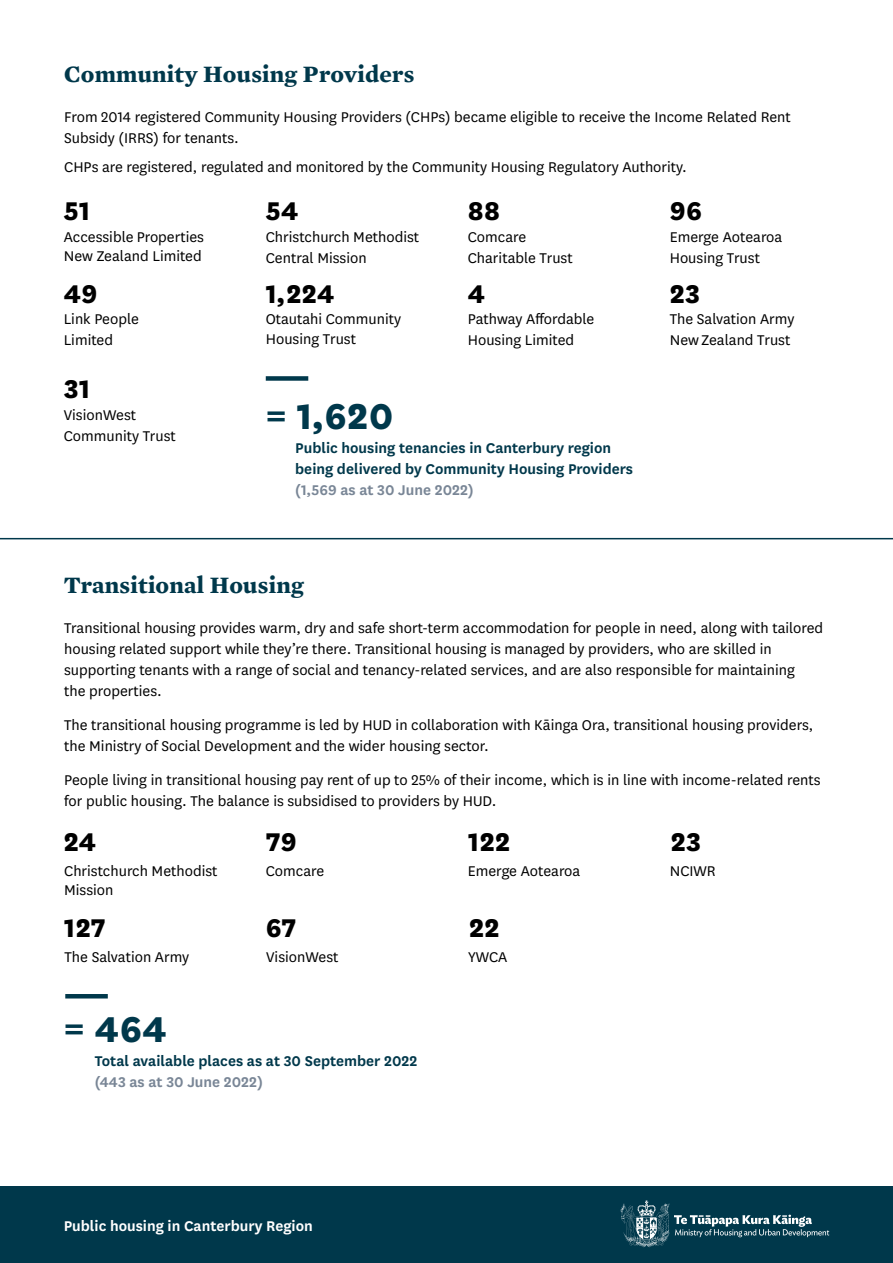
<style>
.page{position:relative;width:893px;height:1263px;background:#fff}
.page>*{position:absolute;margin:0;border:0;box-sizing:border-box;transform-origin:0 0}
.t1{font:800 42px "National";letter-spacing:.01em;color:#00384b}
.t2{font:800 30px "National";letter-spacing:.01em;color:#000}
.t3{font:700 24px "Mercury Text G1";letter-spacing:.01em;color:#00384b}
.t4{font:16.5px/21px "National";color:#000}
.t5{font:600 16.5px/21px "National";color:#00384b}
.t6{font:600 16.5px "National";color:#798696}
.t7{font:600 16.5px "National";color:#fff}
</style>
<div class="page">
<div style="left:266px;top:376px;width:42px;height:5px;background:#00384b"></div>
<hr style="left:0;top:538px;width:893px;height:1px;background:#00384b">
<div style="left:0;top:1186px;width:893px;height:77px;background:#00384b"></div>
<hr style="left:65px;top:994px;width:43px;height:4px;background:#00384b">
<svg style="left:621px;top:1200px;width:208px;height:47px"></svg>
<h3 class="t3" style="left:64px;top:59px;width:352px">Community Housing Providers</h3>
<p class="t4" style="left:64px;top:106px;width:728px">From 2014 registered Community Housing Providers (CHPs) became eligible to receive the Income Related Rent<br>Subsidy (IRRS) for tenants.</p>
<p class="t4" style="left:64px;top:156px;width:624px">CHPs are registered, regulated and monitored by the Community Housing Regulatory Authority.</p>
<h2 class="t2" style="left:64px;top:190px;width:28px">51</h2>
<p class="t4" style="left:64px;top:226px;width:142px;line-height:19.5px">Accessible Properties<br>New Zealand Limited</p>
<h2 class="t2" style="left:468px;top:190px;width:34px">88</h2>
<p class="t4" style="left:468px;top:226px;width:106px">Comcare<br>Charitable Trust</p>
<h2 class="t2" style="left:670px;top:190px;width:34px">96</h2>
<p class="t4" style="left:670px;top:226px;width:114px">Emerge Aotearoa<br>Housing Trust</p>
<h2 class="t2" style="left:266px;top:190px;width:34px">54</h2>
<p class="t4" style="left:266px;top:226px;width:155px">Christchurch Methodist<br>Central Mission</p>
<h2 class="t2" style="left:64px;top:272px;width:35px">49</h2>
<p class="t4" style="left:64px;top:308px;width:77px">Link People<br>Limited</p>
<h2 class="t2" style="left:266px;top:272px;width:70px">1,224</h2>
<p class="t4" style="left:266px;top:309px;width:137px;line-height:19.5px">Otautahi Community<br>Housing Trust</p>
<h2 class="t2" style="left:468px;top:272px;width:19px">4</h2>
<p class="t4" style="left:468px;top:308px;width:128px">Pathway Affordable<br>Housing Limited</p>
<h2 class="t2" style="left:64px;top:367px;width:28px">31</h2>
<p class="t4" style="left:64px;top:403px;width:114px">VisionWest<br>Community Trust</p>
<h1 class="t1" style="left:266px;top:386px;width:129px">= 1,620</h1>
<p class="t5" style="left:295px;top:436px;width:339px">Public housing tenancies in Canterbury region being delivered by Community Housing Providers</p>
<p class="t6" style="left:295px;top:479px;width:180px">(1,569 as at 30 June 2022)</p>
<h2 class="t2" style="left:670px;top:272px;width:32px">23</h2>
<p class="t4" style="left:670px;top:308px;width:126px">The Salvation Army<br>New Zealand Trust</p>
<h3 class="t3" style="left:64px;top:570px;width:242px">Transitional Housing</h3>
<p class="t4" style="left:64px;top:617px;width:761px">Transitional housing provides warm, dry and safe short-term accommodation for people in need, along with tailored housing related support while they’re there. Transitional housing is managed by providers, who are skilled in supporting tenants with a range of social and tenancy-related services, and are also responsible for maintaining<br>the properties.</p>
<p class="t4" style="left:64px;top:713px;width:751px">The transitional housing programme is led by HUD in collaboration with Kāinga Ora, transitional housing providers, the Ministry of Social Development and the wider housing sector.</p>
<p class="t4" style="left:64px;top:768px;width:758px">People living in transitional housing pay rent of up to 25% of their income, which is in line with income-related rents for public housing. The balance is subsidised to providers by HUD.</p>
<h2 class="t2" style="left:64px;top:820px;width:34px">24</h2>
<p class="t4" style="left:64px;top:860px;width:155px;line-height:19.5px">Christchurch Methodist<br>Mission</p>
<h2 class="t2" style="left:266px;top:820px;width:32px">79</h2>
<p class="t4" style="left:266px;top:859px;width:60px">Comcare</p>
<h2 class="t2" style="left:468px;top:820px;width:44px">122</h2>
<p class="t4" style="left:468px;top:859px;width:114px">Emerge Aotearoa</p>
<h2 class="t2" style="left:671px;top:820px;width:32px">23</h2>
<p class="t4" style="left:670px;top:859px;width:48px">NCIWR</p>
<h2 class="t2" style="left:64px;top:906px;width:43px">127</h2>
<p class="t4" style="left:65px;top:945px;width:126px">The Salvation Army</p>
<h2 class="t2" style="left:266px;top:906px;width:32px">67</h2>
<p class="t4" style="left:266px;top:945px;width:74px">VisionWest</p>
<h1 class="t1" style="left:64px;top:999px;width:105px">= 464</h1>
<p class="t5" style="left:95px;top:1049px;width:324px">Total available places as at 30 September 2022</p>
<p class="t6" style="left:95px;top:1070px;width:170px">(443 as at 30 June 2022)</p>
<h2 class="t2" style="left:469px;top:906px;width:32px">22</h2>
<p class="t4" style="left:468px;top:945px;width:41px">YWCA</p>
<p class="t7" style="left:64px;top:1214px;width:251px">Public housing in Canterbury Region</p>
</div>
